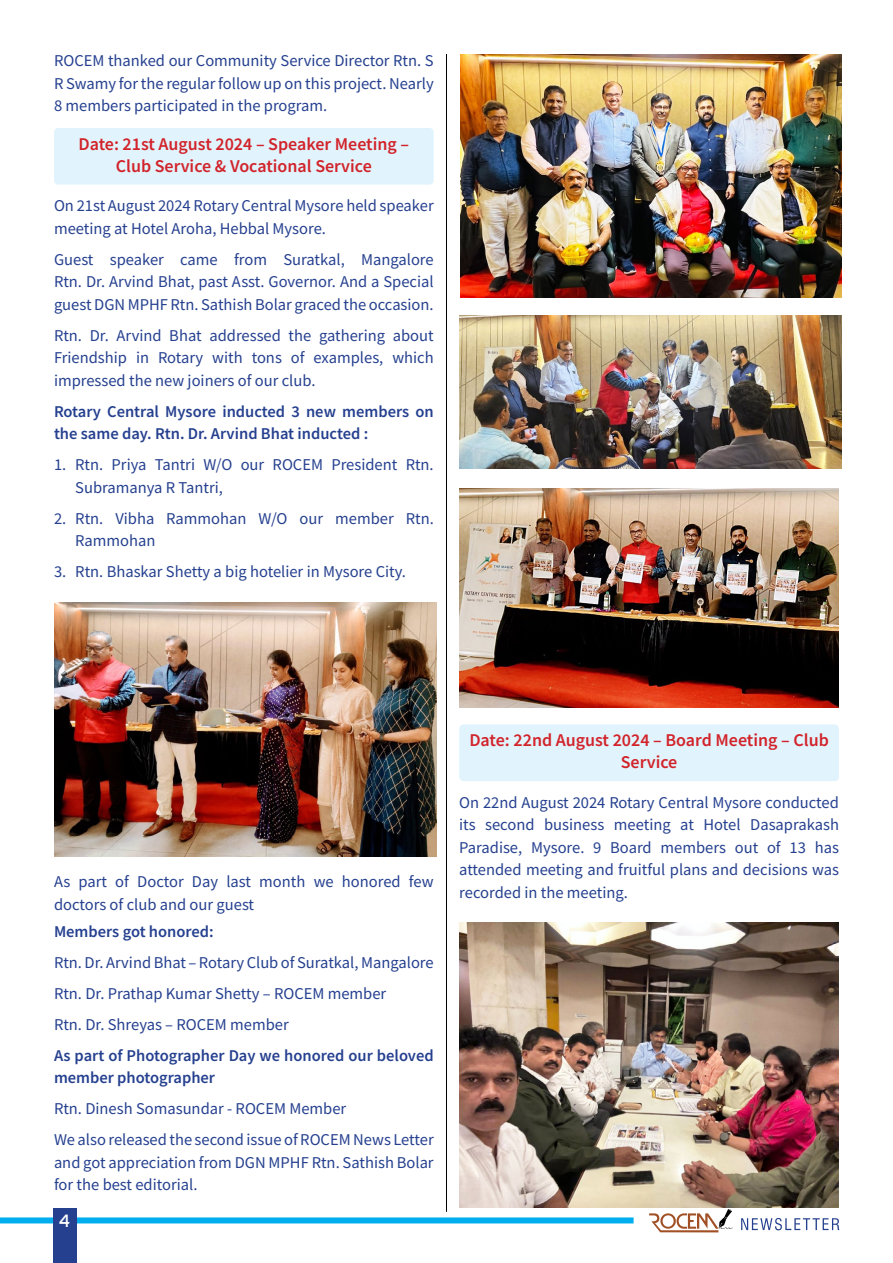
<style>
.page{position:relative;width:893px;height:1263px;background:#fff}
.page>*{position:absolute;margin:0;border:0;box-sizing:border-box;transform-origin:0 0}
.t1{font:600 18px/21.6px "Source Sans Pro";color:#d2232a;text-align:center}
.t2{font:16.5px/22.5px "Source Sans Pro";color:#25408f}
.t3{font:600 16.5px/22.5px "Source Sans Pro";color:#25408f}
.t4{font:16.5px "Arkhip";color:#fff}
</style>
<div class="page">
<svg style="left:649px;top:1209px;width:84px;height:23px"></svg>
<svg style="left:741px;top:1218px;width:98px;height:12px"></svg>
<div style="left:0;top:1217px;width:634px;height:6px;background:#00aeef"></div>
<div style="left:53px;top:1209px;width:24px;height:54px;background:#25408f"></div>
<div style="left:54px;top:128px;width:380px;height:57px;background:#e1f4fd;border-radius:4px"></div>
<img style="left:54px;top:602px;width:382px;height:254px">
<div style="left:459px;top:724px;width:380px;height:57px;background:#e1f4fd;border-radius:4px"></div>
<img style="left:461px;top:54px;width:380px;height:244px">
<img style="left:459px;top:316px;width:382px;height:152px">
<img style="left:459px;top:488px;width:380px;height:220px">
<img style="left:459px;top:923px;width:380px;height:285px">
<hr style="left:446px;top:54px;width:1px;height:1158px;background:#000">
<p class="t2" style="left:54px;top:50px;width:381px;text-align:justify">ROCEM thanked our Community Service Director Rtn. S R Swamy for the regular follow up on this project. Nearly 8 members participated in the program.</p>
<p class="t1" style="left:79px;top:133px;width:332px">Date: 21st August 2024 – Speaker Meeting –<br>Club Service &amp; Vocational Service</p>
<p class="t2" style="left:54px;top:194px;width:381px">On 21st August 2024 Rotary Central Mysore held speaker meeting at Hotel Aroha, Hebbal Mysore.</p>
<p class="t2" style="left:54px;top:248px;width:381px;text-align:justify">Guest speaker came from Suratkal, Mangalore Rtn. Dr. Arvind Bhat, past Asst. Governor. And a Special guest DGN MPHF Rtn. Sathish Bolar graced the occasion.</p>
<p class="t2" style="left:54px;top:324px;width:381px;text-align:justify">Rtn. Dr. Arvind Bhat addressed the gathering about Friendship in Rotary with tons of examples, which impressed the new joiners of our club.</p>
<p class="t3" style="left:54px;top:400px;width:381px">Rotary Central Mysore inducted 3 new members on the same day. Rtn. Dr. Arvind Bhat inducted :</p>
<p class="t2" style="left:75px;top:453px;width:360px;text-indent:-21px">1. Rtn. Priya Tantri W/O our ROCEM President Rtn.<br>Subramanya R Tantri,</p>
<p class="t2" style="left:75px;top:507px;width:360px;text-indent:-21px">2. Rtn. Vibha Rammohan W/O our member Rtn.<br>Rammohan</p>
<p class="t2" style="left:54px;top:560px;width:353px">3. Rtn. Bhaskar Shetty a big hotelier in Mysore City.</p>
<p class="t2" style="left:54px;top:870px;width:381px">As part of Doctor Day last month we honored few doctors of club and our guest</p>
<p class="t3" style="left:54px;top:920px;width:161px">Members got honored:</p>
<p class="t2" style="left:54px;top:946px;width:381px;line-height:31px">Rtn. Dr. Arvind Bhat – Rotary Club of Suratkal, Mangalore<br>Rtn. Dr. Prathap Kumar Shetty – ROCEM member<br>Rtn. Dr. Shreyas – ROCEM member</p>
<p class="t3" style="left:54px;top:1044px;width:381px">As part of Photographer Day we honored our beloved member photographer</p>
<p class="t2" style="left:54px;top:1093px;width:381px;line-height:31px">Rtn. Dinesh Somasundar - ROCEM Member<br>We also released the second issue of ROCEM News Letter</p>
<p class="t2" style="left:54px;top:1151px;width:381px">and got appreciation from DGN MPHF Rtn. Sathish Bolar for the best editorial.</p>
<p class="t4" style="left:59px;top:1211px;width:14px">4</p>
<p class="t1" style="left:469px;top:729px;width:361px">Date: 22nd August 2024 – Board Meeting – Club<br>Service</p>
<p class="t2" style="left:459px;top:791px;width:381px;text-align:justify">On 22nd August 2024 Rotary Central Mysore conducted its second business meeting at Hotel Dasaprakash Paradise, Mysore. 9 Board members out of 13 has attended meeting and fruitful plans and decisions was recorded in the meeting.</p>
</div>
